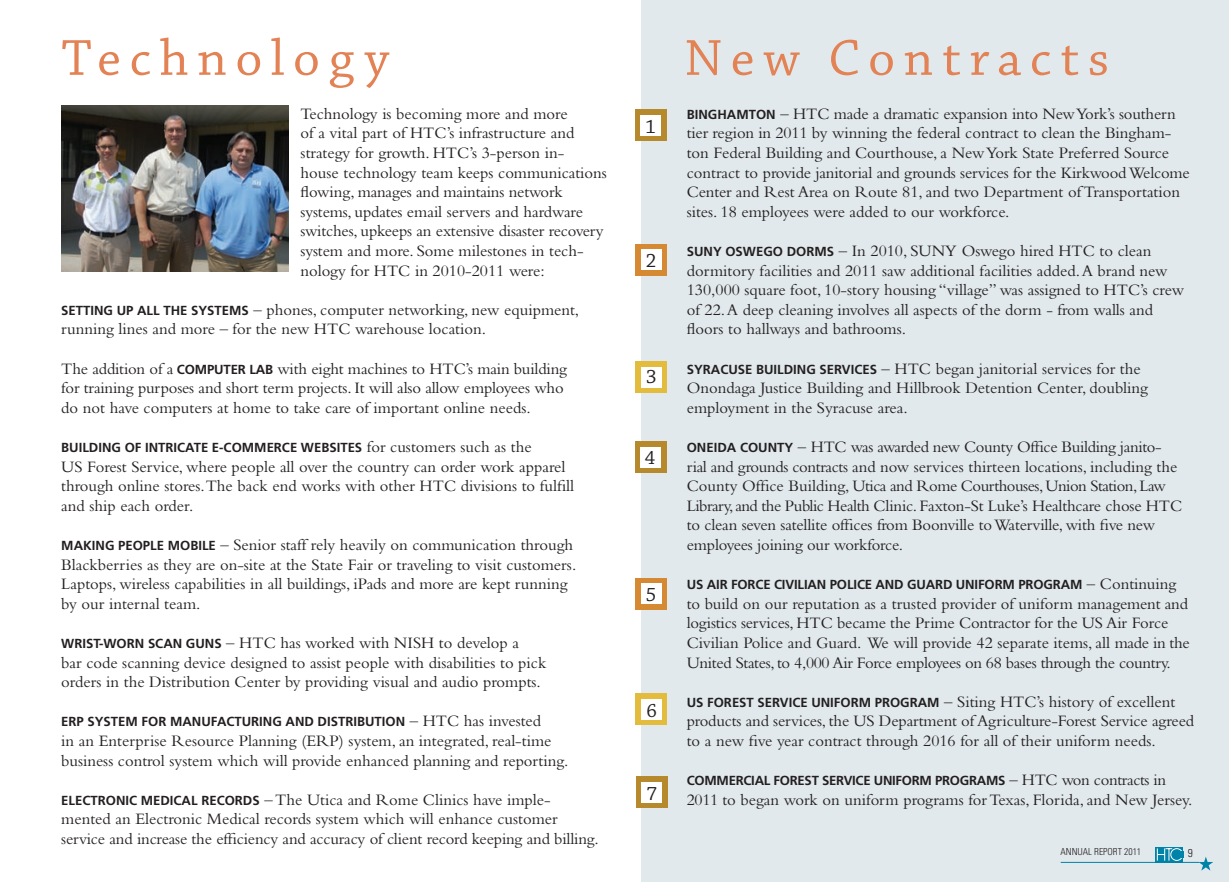
<style>
.page{position:relative;width:1229px;height:882px;background:#fff}
.page>*{position:absolute;margin:0;border:0;box-sizing:border-box;transform-origin:0 0}
.t1{font:53.38px "Chaparral Pro";letter-spacing:.16em;color:#e28255}
.t2{font:20.12px "Chaparral Pro";color:#231f20}
.t3{font:16.62px/19.6px "Bembo";color:#231f20}
.t4{font:700 13.12px "Frutiger";color:#231f20}
.t5{font:700 13.12px "Frutiger";letter-spacing:-.02em;color:#231f20}
.t6{font:300 condensed 11.38px "Univers";color:#231f20}
.t7{font:300 condensed 9.62px "Univers";color:#231f20}
.s1{font-family:"Frutiger";font-weight:700;font-size:13.12px}
.s2{font-family:"Bembo";font-weight:400;font-size:16.62px}
</style>
<div class="page">
<div style="left:642px;top:0;width:586px;height:882px;background:#e1e9ec"></div>
<hr style="left:1060px;top:862px;width:139px;height:1px;background:#0083a9">
<svg style="left:1198px;top:857px;width:15px;height:14px"></svg>
<svg style="left:1155px;top:847px;width:28px;height:15px"></svg>
<svg style="left:1157px;top:848px;width:15px;height:13px"></svg>
<div style="left:1171px;top:849px;width:11px;height:11px;background:#0083a9;border-radius:50%"></div>
<div style="left:1170px;top:848px;width:13px;height:13px;border:1px solid #fff;border-radius:50%"></div>
<svg style="left:1180px;top:851px;width:3px;height:7px"></svg>
<img style="left:61px;top:106px;width:227px;height:166px">
<div style="left:635px;top:109px;width:31px;height:32px;background:#b6892c"></div>
<div style="left:640px;top:115px;width:21px;height:21px;background:#fff"></div>
<div style="left:635px;top:244px;width:31px;height:31px;background:#d68933"></div>
<div style="left:641px;top:249px;width:20px;height:21px;background:#fff"></div>
<div style="left:635px;top:361px;width:31px;height:32px;background:#e4bc3d"></div>
<div style="left:641px;top:367px;width:20px;height:21px;background:#fff"></div>
<div style="left:635px;top:441px;width:31px;height:31px;background:#b6892c"></div>
<div style="left:640px;top:447px;width:21px;height:20px;background:#fff"></div>
<div style="left:635px;top:578px;width:31px;height:31px;background:#d68933"></div>
<div style="left:641px;top:583px;width:20px;height:21px;background:#fff"></div>
<div style="left:635px;top:693px;width:31px;height:31px;background:#e4bc3d"></div>
<div style="left:641px;top:699px;width:20px;height:20px;background:#fff"></div>
<div style="left:636px;top:776px;width:31px;height:32px;background:#b6892c"></div>
<div style="left:641px;top:782px;width:21px;height:21px;background:#fff"></div>
<h1 class="t1" style="left:61px;top:28px;width:329px">Technology</h1>
<p class="t3" style="left:301px;top:103px;width:308px">Technology is becoming more and more<br>of a vital part of HTC’s infrastructure and strategy for growth. HTC’s 3-person in-<br>house technology team keeps communications flowing, manages and maintains network systems, updates email servers and hardware switches, upkeeps an extensive disaster recovery system and more. Some milestones in tech&shy;nology for HTC in 2010-2011 were:</p>
<p class="t3" style="left:61px;top:299px;width:519px"><span class="s1">SETTING UP ALL THE SYSTEM S</span> – phones, computer networking, new equipment, running lines and more – for the new HTC warehouse location.</p>
<p class="t3" style="left:61px;top:358px;width:507px">The addition of a <span class="s1">COMP UTER LAB</span> with eight machines to HTC’s main building for training purposes and short term projects. It will also allow employees who do not have computers at home to take care of important online needs.</p>
<p class="t4" style="left:61px;top:440px;width:192px">BUILDING OF INTRICATE E-COMMER</p>
<p class="t3" style="left:61px;top:437px;width:514px;text-indent:221px"><span class="s1">CE WE BSITES</span> for customers such as the<br>US Forest Service, where people all over the country can order work apparel through online stores.The back end works with other HTC divisions to fulfill and ship each order.</p>
<p class="t4" style="left:61px;top:538px;width:90px">MAKING PEOPLE</p>
<p class="t3" style="left:61px;top:535px;width:516px;text-indent:106px"><span class="s1">M OBILE</span> – Senior staff rely heavily on communication through Blackberries as they are on-site at the State Fair or traveling to visit customers.<br>Laptops, wireless capabilities in all buildings, iPads and more are kept running by our internal team.</p>
<p class="t3" style="left:61px;top:633px;width:486px"><span class="s1">WR IST-WOR N SCAN GUNS</span> – HTC has worked with NISH to develop a<br>bar code scanning device designed to assist people with disabilities to pick orders in the Distribution Center by providing visual and audio prompts.</p>
<p class="t4" style="left:61px;top:714px;width:481px">ERP SYSTEM FOR MANUFACTURING AND DISTRIBUTION <span class="s2">– HTC has invested</span></p>
<p class="t3" style="left:61px;top:731px;width:509px">in an Enterprise Resource Planning (ERP) system, an integrated, real-time business control system which will provide enhanced planning and reporting.</p>
<p class="t3" style="left:61px;top:789px;width:539px"><span class="s1">ELE CTRONIC MEDICAL RECOR DS</span> – The Utica and Rome Clinics have imple&shy;mented an Electronic Medical records system which will enhance customer service and increase the efficiency and accuracy of client record keeping and billing.</p>
<p class="t2" style="left:645px;top:115px;width:12px">1</p>
<p class="t2" style="left:646px;top:250px;width:12px">2</p>
<p class="t2" style="left:646px;top:365px;width:12px">3</p>
<p class="t2" style="left:645px;top:446px;width:12px">4</p>
<p class="t2" style="left:646px;top:584px;width:12px">5</p>
<p class="t2" style="left:646px;top:699px;width:12px">6</p>
<p class="t2" style="left:646px;top:782px;width:12px">7</p>
<h1 class="t1" style="left:684px;top:28px;width:426px">New Contracts</h1>
<p class="t3" style="left:686px;top:103px;width:504px"><span class="s1">BINGHAM TON</span> – HTC made a dramatic expansion into New York’s southern tier region in 2011 by winning the federal contract to clean the Bingham&shy;ton Federal Building and Courthouse, a New York State Preferred Source contract to provide janitorial and grounds services for the Kirkwood Welcome Center and Rest Area on Route 81, and two Department of Transportation sites. 18 employees were added to our workforce.</p>
<p class="t4" style="left:687px;top:244px;width:10px">SUNY</p>
<p class="t3" style="left:686px;top:241px;width:499px;text-indent:39px"><span class="s1">OSWE GO DORM S</span> – In 2010, SUNY Oswego hired HTC to clean dormitory facilities and 2011 saw additional facilities added. A brand new 130,000 square foot, 10-story housing “village” was assigned to HTC’s crew of 22. A deep cleaning involves all aspects of the dorm - from walls and floors to hallways and bathrooms.</p>
<p class="t4" style="left:687px;top:361px;width:142px">SYRACUSE BUILDING SERV</p>
<p class="t3" style="left:686px;top:358px;width:463px;text-indent:164px"><span class="s1">ICES</span> – HTC began janitorial services for the<br>Onondaga Justice Building and Hillbrook Detention Center, doubling employment in the Syracuse area.</p>
<p class="t3" style="left:687px;top:437px;width:497px"><span class="s1">ONE IDA COUNTY</span> – HTC was awarded new County Office Building janito&shy;rial and grounds contracts and now services thirteen locations, including the County Office Building, Utica and Rome Courthouses, Union Station, Law Library, and the Public Health Clinic. Faxton-St Luke’s Healthcare chose HTC to clean seven satellite offices from Boonville to Waterville, with five new employees joining our workforce.</p>
<p class="t4" style="left:687px;top:577px;width:491px">US AIR FORCE CIVILIAN POLICE AND GUARD UNIFORM PROGRAM <span class="s2">– Continuing</span></p>
<p class="t3" style="left:686px;top:593px;width:504px">to build on our reputation as a trusted provider of uniform management and logistics services, HTC became the Prime Contractor for the US Air Force Civilian Police and Guard. We will provide 42 separate items, all made in the United States, to 4,000 Air Force employees on 68 bases through the country.</p>
<p class="t4" style="left:687px;top:694px;width:80px">US FOREST SERV</p>
<p class="t3" style="left:686px;top:691px;width:509px;text-indent:102px"><span class="s1">ICE UNIFORM PROGRAM</span> – Siting HTC’s history of excellent products and services, the US Department of Agriculture-Forest Service agreed to a new five year contract through 2016 for all of their uniform needs.</p>
<p class="t4" style="left:687px;top:773px;width:29px">COMMER</p>
<p class="t5" style="left:743px;top:773px;width:87px">CIAL FOREST SERV</p>
<p class="t5" style="left:852px;top:773px;width:315px">ICE UNIFORM PROGRAM S <span class="s2">– HTC won contracts in</span></p>
<p class="t3" style="left:687px;top:789px;width:507px">2011 to began work on uniform programs for Texas, Florida, and New Jersey.</p>
<p class="t7" style="left:1060px;top:846px;width:82px">ANNUAL REPORT 2011</p>
<p class="t6" style="left:1187px;top:846px;width:7px">9</p>
</div>
